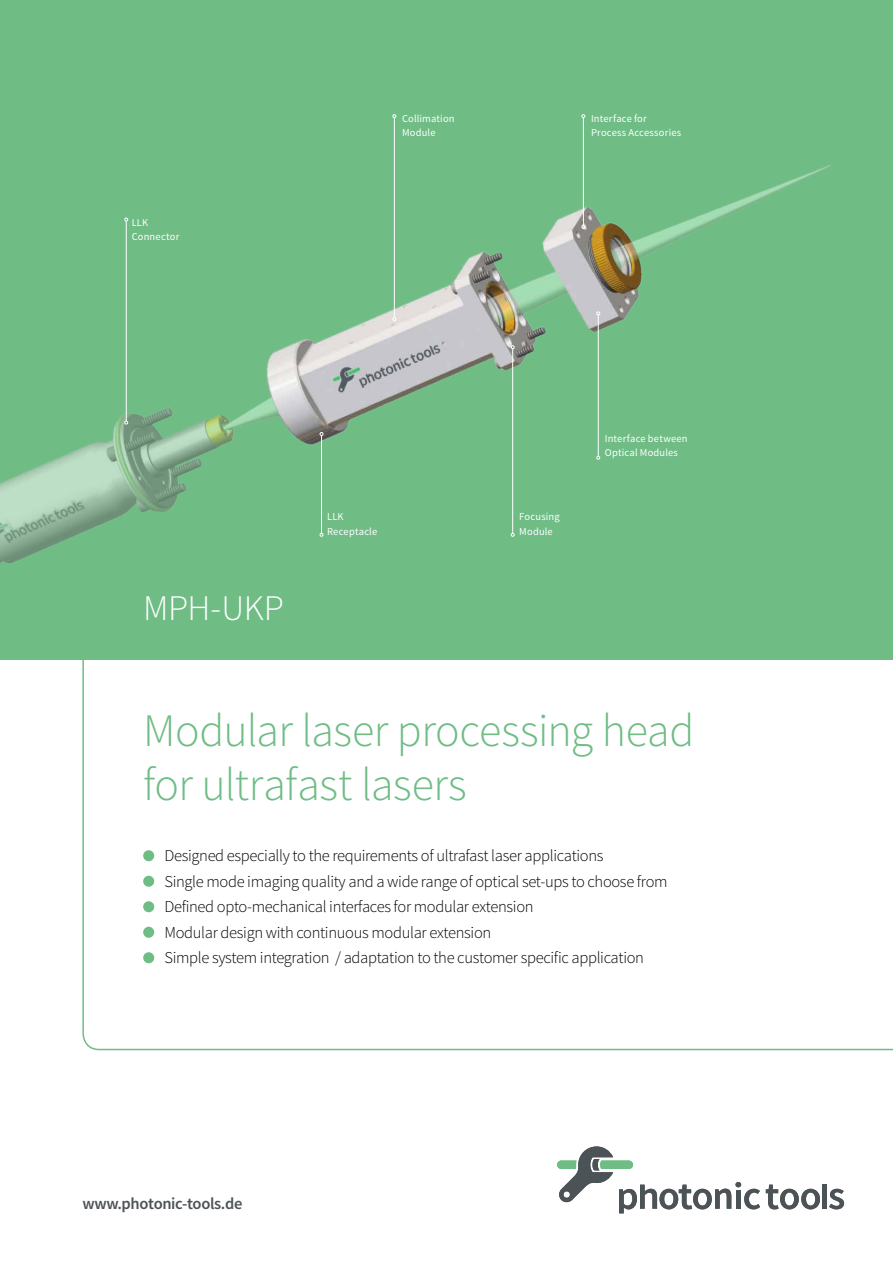
<style>
.page{position:relative;width:893px;height:1263px;background:#fff}
.page>*{position:absolute;margin:0;border:0;box-sizing:border-box;transform-origin:0 0}
.t1{font:300 46.5px/54px "Source Sans Pro";letter-spacing:-.01em;color:#6fbc85}
.t2{font:300 36px "Source Sans Pro";letter-spacing:-.015em;color:#fff}
.t3{font:300 16.5px/25.5px "Source Sans Pro";letter-spacing:-.02em;color:#000}
.t4{font:600 16.5px "Source Sans Pro";letter-spacing:-.02em;color:#4c5356}
.t5{font:10.5px/14.2px "Source Sans Pro";letter-spacing:.015em;color:#fff}
</style>
<div class="page">
<svg style="left:82px;top:660px;width:811px;height:390px"></svg>
<div style="left:0;top:0;width:893px;height:660px;background:#6fbc85"></div>
<svg style="left:766px;top:1185px;width:54px;height:24px"></svg>
<div style="left:822px;top:1185px;width:5px;height:24px;background:#4c5356"></div>
<svg style="left:829px;top:1189px;width:15px;height:20px"></svg>
<svg style="left:557px;top:1146px;width:203px;height:67px"></svg>
<div style="left:143px;top:850px;width:11px;height:11px;background:#6fbc85;border-radius:50%"></div>
<div style="left:143px;top:876px;width:11px;height:11px;background:#6fbc85;border-radius:50%"></div>
<div style="left:143px;top:901px;width:11px;height:11px;background:#6fbc85;border-radius:50%"></div>
<div style="left:143px;top:927px;width:11px;height:11px;background:#6fbc85;border-radius:50%"></div>
<div style="left:143px;top:952px;width:11px;height:11px;background:#6fbc85;border-radius:50%"></div>
<img style="left:0;top:115px;width:831px;height:449px">
<hr style="left:598px;top:315px;width:1px;height:141px;background:#fff">
<svg style="left:596px;top:311px;width:4px;height:4px"></svg>
<svg style="left:596px;top:456px;width:4px;height:4px"></svg>
<hr style="left:512px;top:349px;width:1px;height:184px;background:#fff">
<svg style="left:511px;top:345px;width:4px;height:4px"></svg>
<svg style="left:511px;top:533px;width:4px;height:4px"></svg>
<hr style="left:321px;top:435px;width:1px;height:98px;background:#fff">
<svg style="left:320px;top:533px;width:3px;height:4px"></svg>
<hr style="left:583px;top:118px;width:1px;height:107px;background:#fff">
<svg style="left:581px;top:114px;width:4px;height:4px"></svg>
<svg style="left:581px;top:225px;width:4px;height:4px"></svg>
<hr style="left:394px;top:118px;width:1px;height:200px;background:#fff">
<svg style="left:392px;top:114px;width:4px;height:4px"></svg>
<svg style="left:392px;top:317px;width:4px;height:4px"></svg>
<hr style="left:126px;top:221px;width:1px;height:200px;background:#fff">
<svg style="left:124px;top:218px;width:4px;height:3px"></svg>
<svg style="left:124px;top:421px;width:4px;height:3px"></svg>
<p class="t5" style="left:132px;top:215px;width:49px">LLK<br>Connector</p>
<p class="t5" style="left:402px;top:112px;width:54px">Collimation<br>Module</p>
<p class="t5" style="left:591px;top:112px;width:92px">Interface for<br>Process Accessories</p>
<h2 class="t2" style="left:143px;top:587px;width:142px">MPH-UKP</h2>
<p class="t5" style="left:327px;top:510px;width:52px">LLK<br>Receptacle</p>
<p class="t5" style="left:519px;top:510px;width:42px">Focusing<br>Module</p>
<p class="t5" style="left:605px;top:432px;width:84px">Interface between<br>Optical Modules</p>
<h1 class="t1" style="left:143px;top:704px;width:553px">Modular laser processing head for ultrafast lasers</h1>
<p class="t3" style="left:164px;top:843px;width:505px">Designed especially to the requirements of ultrafast laser applications<br>Single mode imaging quality and a wide range of optical set-ups to choose from Defined opto-mechanical interfaces for modular extension<br>Modular design with continuous modular extension<br>Simple system integration / adaptation to the customer specific application</p>
<p class="t4" style="left:82px;top:1192px;width:162px">www.photonic-tools.de</p>
</div>
